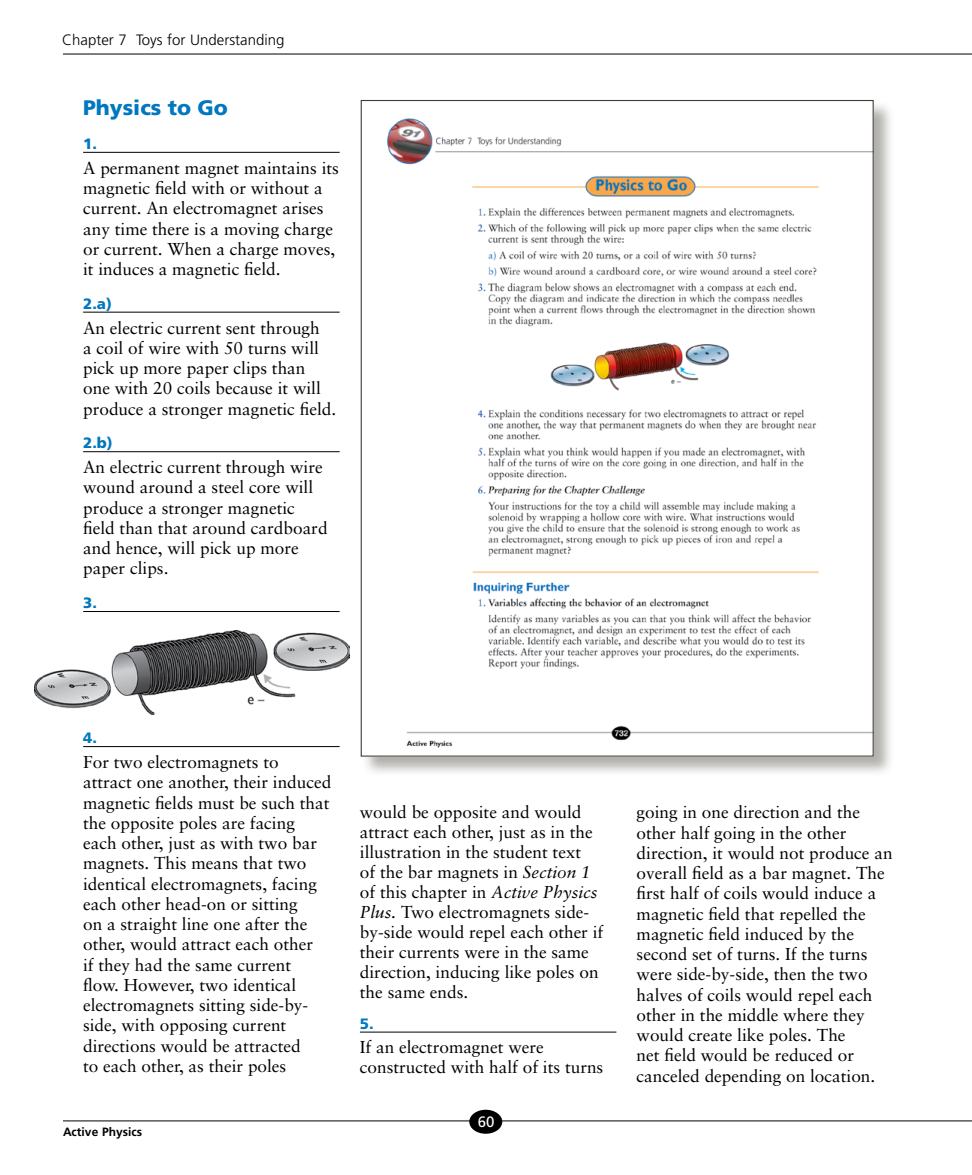
<style>
.page{position:relative;width:972px;height:1175px;background:#fff}
.page>*{position:absolute;margin:0;border:0;box-sizing:border-box;transform-origin:0 0}
.t1{font:900 21px "Frutiger";color:#0077be}
.t2{font:17.25px/20.2px "Sabon";color:#000}
.t3{font:300 15px "Frutiger";color:#000}
.t4{font:900 15px "Frutiger";color:#0077be}
.t5{font:15px "Frutiger";color:#fff}
.t6{font:700 12px "Frutiger";color:#000}
.s1{font-style:italic}
</style>
<div class="page">
<hr style="left:63px;top:54px;width:909px;height:1px;background:#000">
<hr style="left:63px;top:1120px;width:909px;height:1px;background:#000">
<div style="left:469px;top:1109px;width:33px;height:24px;background:#000;border-radius:50%"></div>
<div style="left:361px;top:100px;width:533px;height:676px;background:#413f35;opacity:.41"></div>
<img style="left:363px;top:102px;width:509px;height:652px">
<hr style="left:83px;top:152px;width:257px;height:1px;background:#000">
<hr style="left:83px;top:312px;width:257px;height:1px;background:#000">
<hr style="left:83px;top:451px;width:257px;height:1px;background:#000">
<hr style="left:83px;top:611px;width:257px;height:1px;background:#000">
<hr style="left:83px;top:746px;width:257px;height:1px;background:#000">
<hr style="left:360px;top:1031px;width:256px;height:1px;background:#000">
<img style="left:34px;top:630px;width:315px;height:84px">
<p class="t3" style="left:62px;top:31px;width:224px">Chapter 7 Toys for Understanding</p>
<p class="t1" style="left:83px;top:95px;width:146px">Physics to Go</p>
<p class="t4" style="left:83px;top:135px;width:15px">1.</p>
<p class="t2" style="left:83px;top:157px;width:257px">A permanent magnet maintains its magnetic field with or without a current. An electromagnet arises any time there is a moving charge or current. When a charge moves, it induces a magnetic field.</p>
<p class="t4" style="left:83px;top:294px;width:30px">2.a)</p>
<p class="t2" style="left:83px;top:317px;width:255px">An electric current sent through<br>a coil of wire with 50 turns will pick up more paper clips than one with 20 coils because it will produce a stronger magnetic field.</p>
<p class="t4" style="left:83px;top:434px;width:31px">2.b)</p>
<p class="t2" style="left:83px;top:457px;width:246px">An electric current through wire wound around a steel core will produce a stronger magnetic field than that around cardboard and hence, will pick up more paper clips.</p>
<p class="t4" style="left:83px;top:594px;width:15px">3.</p>
<p class="t4" style="left:83px;top:729px;width:15px">4.</p>
<p class="t2" style="left:83px;top:751px;width:250px">For two electromagnets to attract one another, their induced magnetic fields must be such that the opposite poles are facing each other, just as with two bar magnets. This means that two identical electromagnets, facing each other head-on or sitting<br>on a straight line one after the other, would attract each other<br>if they had the same current<br>flow. However, two identical electromagnets sitting side-by&shy;side, with opposing current directions would be attracted<br>to each other, as their poles</p>
<p class="t6" style="left:63px;top:1124px;width:81px">Active Physics</p>
<p class="t2" style="left:360px;top:802px;width:245px">would be opposite and would attract each other, just as in the illustration in the student text<br>of the bar magnets in <span class="s1">Section 1 </span>of this chapter in <span class="s1">Active Physics<br>Plus.</span> Two electromagnets side&shy;by-side would repel each other if their currents were in the same direction, inducing like poles on the same ends.</p>
<p class="t4" style="left:360px;top:1014px;width:15px">5.</p>
<p class="t2" style="left:360px;top:1037px;width:245px">If an electromagnet were constructed with half of its turns</p>
<p class="t5" style="left:478px;top:1112px;width:18px">60</p>
<p class="t2" style="left:637px;top:802px;width:257px">going in one direction and the other half going in the other direction, it would not produce an overall field as a bar magnet. The first half of coils would induce a magnetic field that repelled the magnetic field induced by the second set of turns. If the turns were side-by-side, then the two halves of coils would repel each other in the middle where they would create like poles. The<br>net field would be reduced or canceled depending on location.</p>
</div>
